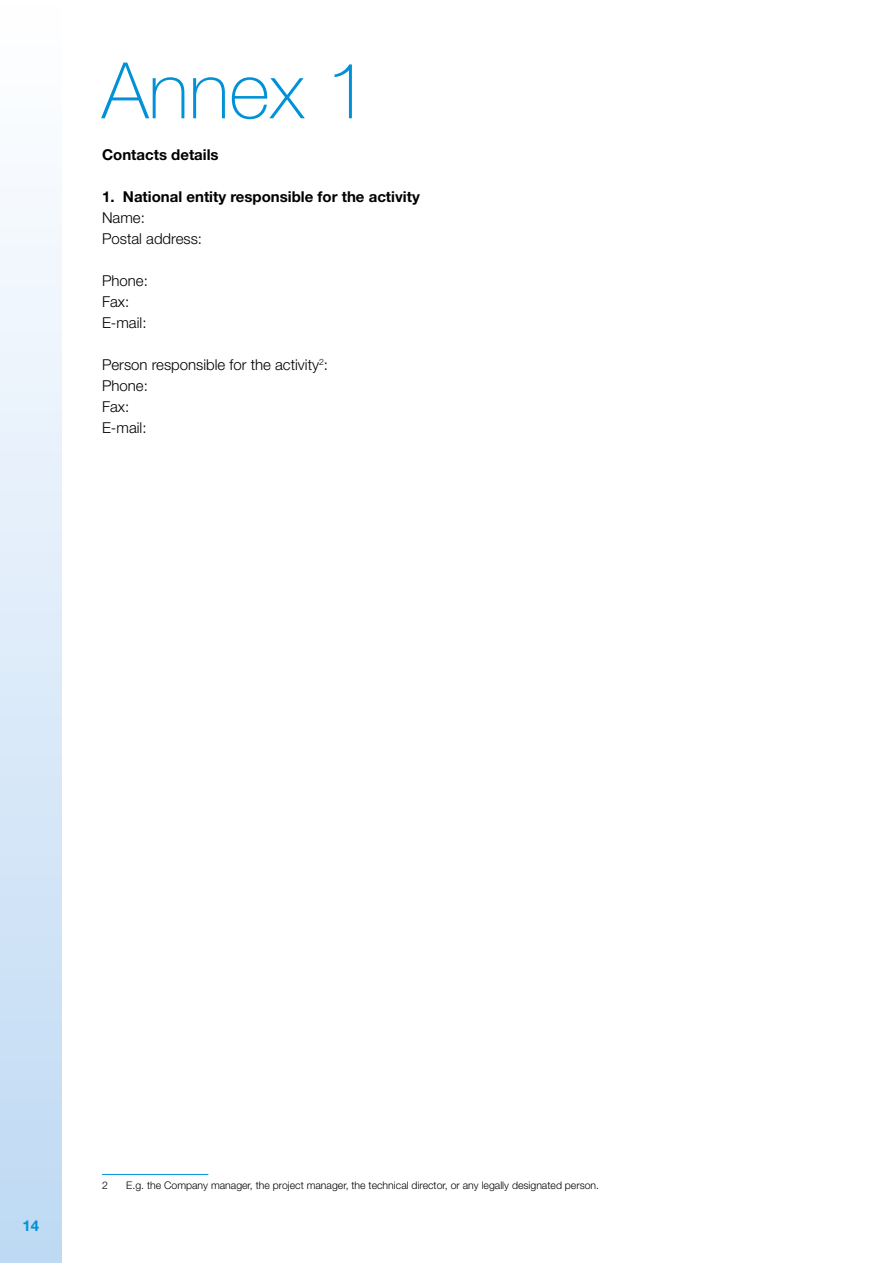
<style>
.page{position:relative;width:893px;height:1263px;background:#fff}
.page>*{position:absolute;margin:0;border:0;box-sizing:border-box;transform-origin:0 0}
.t1{font:100 78px "Helvetica Neue LT Std";color:#0091d7}
.t2{font:300 15px/21px "Helvetica Neue LT Std";color:#000}
.t3{font:700 15px "Helvetica Neue LT Std";color:#000}
.t4{font:700 15px "Helvetica Neue LT Std";color:#0091d7}
.t5{font:300 10.5px "Helvetica Neue LT Std";color:#000}
</style>
<div class="page">
<div style="left:0;top:0;width:62px;height:1263px;background:linear-gradient(to bottom,#fff,#bed9f3)"></div>
<hr style="left:102px;top:1174px;width:106px;height:1px;background:#0091d7">
<h1 class="t1" style="left:102px;top:46px;width:269px">Annex 1</h1>
<h2 class="t3" style="left:102px;top:146px;width:118px">Contacts details</h2>
<h2 class="t3" style="left:102px;top:188px;width:319px">1. National entity responsible for the activity</h2>
<h2 class="t2" style="left:102px;top:207px;width:102px">Name:<br>Postal address:</h2>
<h2 class="t2" style="left:102px;top:270px;width:47px">Phone:<br>Fax:<br>E-mail:</h2>
<h2 class="t2" style="left:102px;top:354px;width:227px">Person responsible for the activity<sup>2</sup>:<br>Phone:<br>Fax:<br>E-mail:</h2>
<h2 class="t4" style="left:23px;top:1217px;width:18px">14</h2>
<p class="t5" style="left:102px;top:1179px;width:7px">2</p>
<p class="t5" style="left:126px;top:1179px;width:474px">E.g. the Company manager, the project manager, the technical director, or any legally designated person.</p>
</div>
